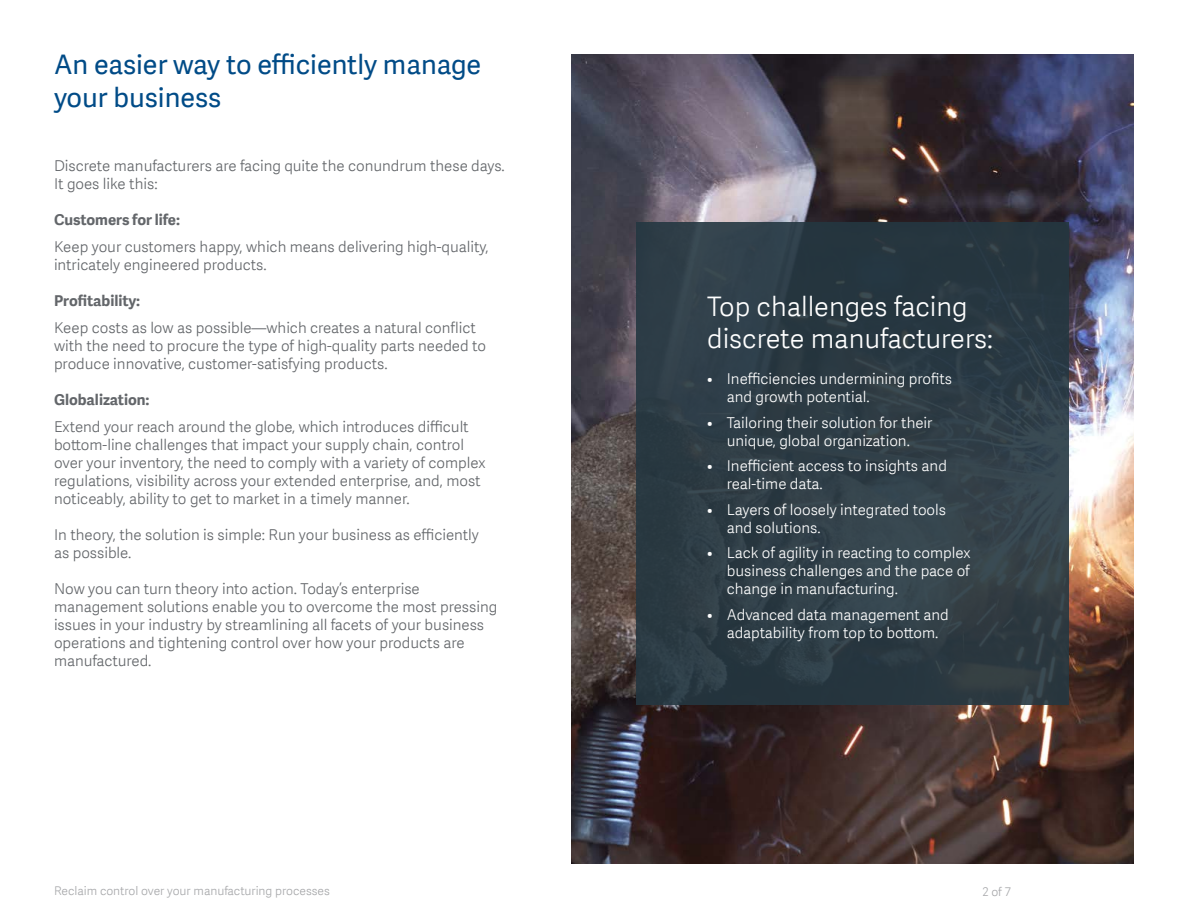
<style>
.page{position:relative;width:1188px;height:918px;background:#fff}
.page>*{position:absolute;margin:0;border:0;box-sizing:border-box;transform-origin:0 0}
.t1{font:27px/32.4px "Adelle Sans SAGE";color:#004b87}
.t2{font:27px/32.4px "Adelle Sans SAGE Lt";color:#fff}
.t3{font:15px/18px "Adelle Sans SAGE Lt";color:#63666a}
.t4{font:15px/18px "Adelle Sans SAGE Lt";color:#fff}
.t5{font:700 15px "Adelle Sans SAGE";color:#63666a}
.t6{font:12px "Adelle Sans SAGE Lt";color:#a7a8aa}
</style>
<div class="page">
<img style="left:572px;top:54px;width:562px;height:810px">
<div style="left:636px;top:222px;width:433px;height:483px;background:#2e3c45"></div>
<h1 class="t1" style="left:54px;top:48px;width:429px">An easier way to efficiently manage your business</h1>
<p class="t3" style="left:54px;top:156px;width:452px">Discrete manufacturers are facing quite the conundrum these days.<br>It goes like this:</p>
<p class="t5" style="left:54px;top:208px;width:128px">Customers for life:</p>
<p class="t3" style="left:54px;top:237px;width:436px">Keep your customers happy, which means delivering high-quality, intricately engineered products.</p>
<p class="t5" style="left:54px;top:289px;width:88px">Profitability:</p>
<p class="t3" style="left:54px;top:318px;width:434px">Keep costs as low as possible—which creates a natural conflict with the need to procure the type of high-quality parts needed to produce innovative, customer-satisfying products.</p>
<p class="t5" style="left:54px;top:388px;width:97px">Globalization:</p>
<p class="t3" style="left:54px;top:417px;width:433px">Extend your reach around the globe, which introduces difficult bottom-line challenges that impact your supply chain, control over your inventory, the need to comply with a variety of complex regulations, visibility across your extended enterprise, and, most noticeably, ability to get to market in a timely manner.</p>
<p class="t3" style="left:54px;top:525px;width:426px">In theory, the solution is simple: Run your business as efficiently as possible.</p>
<p class="t3" style="left:54px;top:579px;width:445px">Now you can turn theory into action. Today’s enterprise management solutions enable you to overcome the most pressing issues in your industry by streamlining all facets of your business operations and tightening control over how your products are manufactured.</p>
<h1 class="t2" style="left:707px;top:289px;width:287px">Top challenges facing discrete manufacturers:</h1>
<p class="t4" style="left:727px;top:369px;width:227px;text-indent:-20px">• Inefficiencies undermining profits and growth potential.</p>
<p class="t4" style="left:707px;top:413px;width:227px;text-align:center">• Tailoring their solution for their unique, global organization.</p>
<p class="t4" style="left:727px;top:456px;width:222px;text-indent:-20px">• Inefficient access to insights and real-time data.</p>
<p class="t4" style="left:727px;top:500px;width:221px;text-indent:-20px">• Layers of loosely integrated tools and solutions.</p>
<p class="t4" style="left:727px;top:543px;width:245px;text-align:justify;text-indent:-20px">• Lack of agility in reacting to complex business challenges and the pace of change in manufacturing.</p>
<p class="t4" style="left:727px;top:605px;width:223px;text-indent:-20px">• Advanced data management and adaptability from top to bottom.</p>
<p class="t6" style="left:54px;top:882px;width:277px">Reclaim control over your manufacturing processes</p>
<p class="t6" style="left:982px;top:883px;width:30px">2 of 7</p>
</div>
